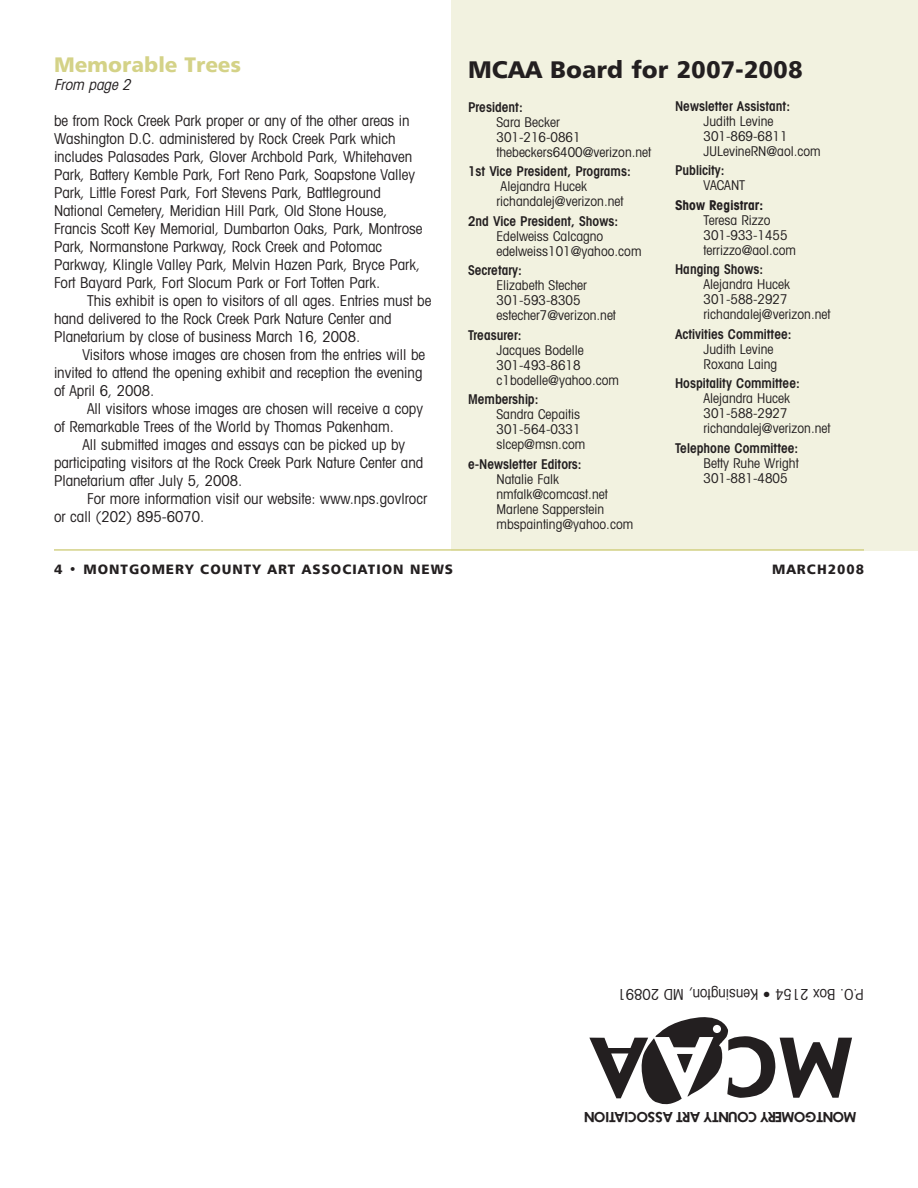
<style>
.page{position:relative;width:918px;height:1188px;background:#fff}
.page>*{position:absolute;margin:0;border:0;box-sizing:border-box;transform-origin:0 0}
.t1{font:24px "Humanist 777 BT Black B";color:#231f20}
.t2{font:21px "Humanist 777 BT Black B";color:#d4d287}
.t3{font:condensed 15px/18px "Avant Garde";color:#231f20}
.t4{font:italic condensed 15px "Avant Garde";color:#231f20}
.t5{font:condensed 13.5px/15px "Avant Garde";color:#231f20}
.t6{font:600 condensed 13.5px "Avant Garde";color:#231f20}
.t7{font:13.5px "Humanist 777 BT Black B";letter-spacing:.075em;color:#231f20}
.t8{font:700 condensed 13.5px "Avant Garde";color:#231f20}
.t9{font:600 12.75px "Futura";letter-spacing:-.04em;color:#231f20}
</style>
<div class="page">
<div style="left:451px;top:0;width:467px;height:550px;background:#f2f2e0"></div>
<hr style="left:54px;top:549px;width:810px;height:2px;background:#d4d287">
<svg style="left:589px;top:1017px;width:263px;height:88px"></svg>
<div style="left:713px;top:1025px;width:8px;height:8px;background:#fff;border-radius:50%"></div>
<h2 class="t2" style="left:54px;top:56px;width:188px">Memorable Trees</h2>
<p class="t4" style="left:54px;top:79px;width:81px">From page 2</p>
<p class="t3" style="left:54px;top:113px;width:370px">be from Rock Creek Park proper or any of the other areas in Washington D.C. administered by Rock Creek Park which includes Palasades Park, Glover Archbold Park, Whitehaven Park, Battery Kemble Park, Fort Reno Park, Soapstone Valley Park, Little Forest Park, Fort Stevens Park, Battleground National Cemetery, Meridian Hill Park, Old Stone House, Francis Scott Key Memorial, Dumbarton Oaks, Park, Montrose Park, Normanstone Parkway, Rock Creek and Potomac Parkway, Klingle Valley Park, Melvin Hazen Park, Bryce Park, Fort Bayard Park, Fort Slocum Park or Fort Totten Park.</p>
<p class="t3" style="left:54px;top:293px;width:379px;text-indent:33px">This exhibit is open to visitors of all ages. Entries must be hand delivered to the Rock Creek Park Nature Center and<br>Planetarium by close of business March 16, 2008.</p>
<p class="t3" style="left:54px;top:347px;width:373px;text-indent:28px">Visitors whose images are chosen from the entries will be invited to attend the opening exhibit and reception the evening of April 6, 2008.</p>
<p class="t3" style="left:54px;top:401px;width:371px;text-indent:33px">All visitors whose images are chosen will receive a copy of Remarkable Trees of the World by Thomas Pakenham.</p>
<p class="t3" style="left:54px;top:437px;width:371px;text-indent:28px">All submitted images and essays can be picked up by participating visitors at the Rock Creek Park Nature Center and<br>Planetarium after July 5, 2008.</p>
<p class="t3" style="left:54px;top:491px;width:375px;text-indent:33px">For more information visit our website: www.nps.govlrocr or call (202) 895-6070.</p>
<h1 class="t1" style="left:468px;top:59px;width:336px">MCAA Board for 2007-2008</h1>
<p class="t6" style="left:468px;top:102px;width:56px">President:</p>
<p class="t5" style="left:497px;top:116px;width:156px">Sara Becker<br>301-216-0861 thebeckers6400@verizon.net</p>
<p class="t6" style="left:468px;top:167px;width:164px">1st Vice President, Programs:</p>
<p class="t5" style="left:497px;top:180px;width:128px;text-indent:4px">Alejandra Hucek richandalej@verizon.net</p>
<p class="t6" style="left:468px;top:216px;width:152px">2nd Vice President, Shows:</p>
<p class="t5" style="left:497px;top:230px;width:147px">Edelweiss Calcagno edelweiss101@yahoo.com</p>
<p class="t6" style="left:468px;top:266px;width:55px">Secretary:</p>
<p class="t5" style="left:497px;top:279px;width:121px">Elizabeth Stecher<br>301-593-8305 estecher7@verizon.net</p>
<p class="t6" style="left:468px;top:330px;width:55px">Treasurer:</p>
<p class="t5" style="left:497px;top:344px;width:124px">Jacques Bodelle<br>301-493-8618 c1bodelle@yahoo.com</p>
<p class="t6" style="left:468px;top:395px;width:72px">Membership:</p>
<p class="t5" style="left:497px;top:408px;width:90px">Sandra Cepaitis<br>301-564-0331 slcep@msn.com</p>
<p class="t6" style="left:468px;top:459px;width:115px">e-Newsletter Editors:</p>
<p class="t5" style="left:497px;top:473px;width:138px">Natalie Falk nmfalk@comcast.net<br>Marlene Sapperstein mbspainting@yahoo.com</p>
<p class="t6" style="left:675px;top:101px;width:117px">Newsletter Assistant:</p>
<p class="t5" style="left:704px;top:115px;width:119px">Judith Levine<br>301-869-6811<br>JULevineRN@aol.com</p>
<p class="t6" style="left:675px;top:166px;width:51px">Publicity:</p>
<p class="t5" style="left:704px;top:179px;width:43px">VACANT</p>
<p class="t8" style="left:675px;top:200px;width:90px">Show Registrar:</p>
<p class="t5" style="left:704px;top:214px;width:94px">Teresa Rizzo<br>301-933-1455 terrizzo@aol.com</p>
<p class="t6" style="left:675px;top:265px;width:90px">Hanging Shows:</p>
<p class="t5" style="left:704px;top:278px;width:128px">Alejandra Hucek<br>301-588-2927 richandalej@verizon.net</p>
<p class="t6" style="left:675px;top:329px;width:118px">Activities Committee:</p>
<p class="t5" style="left:704px;top:343px;width:75px">Judith Levine<br>Roxana Laing</p>
<p class="t6" style="left:675px;top:379px;width:126px">Hospitality Committee:</p>
<p class="t5" style="left:704px;top:392px;width:128px">Alejandra Hucek<br>301-588-2927 richandalej@verizon.net</p>
<p class="t6" style="left:675px;top:443px;width:125px">Telephone Committee:</p>
<p class="t5" style="left:704px;top:457px;width:97px">Betty Ruhe Wright<br>301-881-4805</p>
<p class="t7" style="left:54px;top:563px;width:401px">4 • MONTGOMERY COUNTY ART ASSOCIATION NEWS</p>
<p class="t7" style="left:772px;top:563px;width:93px">MARCH2008</p>
<p class="t3" style="left:864px;top:1002px;width:248px;rotate:-180deg">P.O. Box 2154 • Kensington, MD 20891</p>
<p class="t9" style="left:856px;top:1122px;width:274px;rotate:-180deg">MONTGOMERY COUNTY ART ASSOCIATION</p>
</div>
